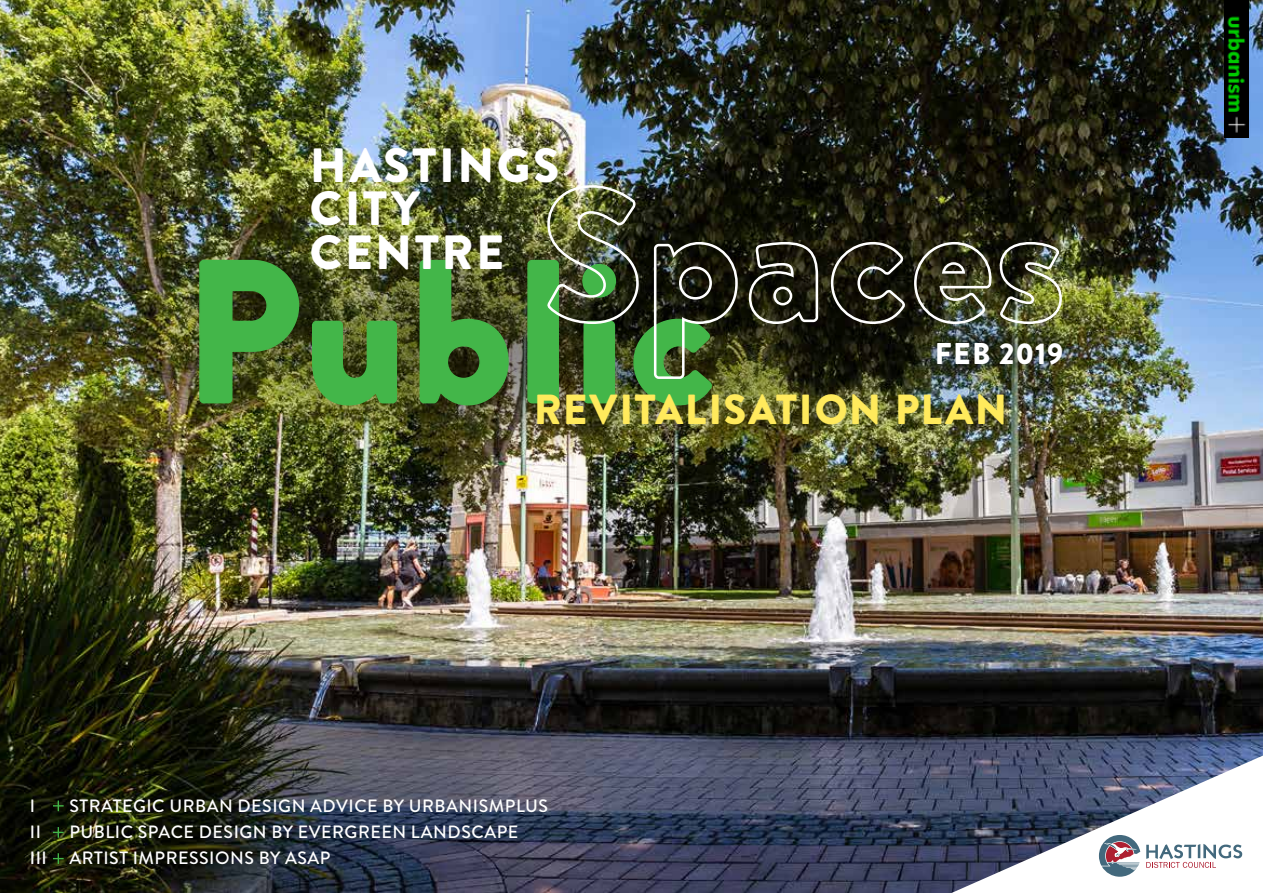
<style>
.page{position:relative;width:1263px;height:893px;background:#fff}
.page>*{position:absolute;margin:0;border:0;box-sizing:border-box;transform-origin:0 0}
.Heading_2{font:900 48px/43.5px "Brandon Grotesque";letter-spacing:.05em;color:#fff}
.Heading_2-2{font:900 42px "Brandon Grotesque";letter-spacing:.035em;color:#ffea5c}
.Heading_2-3{font:900 30px "Brandon Grotesque";letter-spacing:.03em;color:#fff}
.Heading_2-4{font:500 17.85px "Brandon Grotesque";letter-spacing:.03em;color:#fff}
</style>
<div class="page">
<img style="left:0;top:0;width:1263px;height:893px">
<img style="left:69px;top:236px;width:1073px;height:210px;border-radius:50%">
<svg style="left:951px;top:755px;width:312px;height:138px"></svg>
<svg style="left:53px;top:800px;width:11px;height:11px"></svg>
<svg style="left:53px;top:827px;width:11px;height:11px"></svg>
<svg style="left:53px;top:853px;width:11px;height:11px"></svg>
<div style="left:923px;top:327px;width:153px;height:52px;background:#000;opacity:.75"></div>
<div style="left:136px;top:197px;width:633px;height:269px;background:#000;opacity:.44"></div>
<img style="left:199px;top:259px;width:513px;height:147px">
<img style="left:544px;top:184px;width:519px;height:196px">
<img style="left:1225px;top:0;width:23px;height:138px">
<p class="Heading_2" style="left:310px;top:144px;width:251px">HASTINGS<br>CITY<br>CENTRE</p>
<p class="Heading_2-3" style="left:935px;top:333px;width:130px">FEB 2019</p>
<p class="Heading_2-2" style="left:534px;top:380px;width:475px">REVITALISATION PLAN</p>
<p class="Heading_2-4" style="left:30px;top:793px;width:7px">I</p>
<p class="Heading_2-4" style="left:69px;top:793px;width:480px">STRATEGIC URBAN DESIGN ADVICE BY URBANISMPLUS</p>
<p class="Heading_2-4" style="left:30px;top:820px;width:13px">II</p>
<p class="Heading_2-4" style="left:69px;top:820px;width:450px">PUBLIC SPACE DESIGN BY EVERGREEN LANDSCAPE</p>
<p class="Heading_2-4" style="left:30px;top:846px;width:19px">III</p>
<p class="Heading_2-4" style="left:69px;top:846px;width:263px">ARTIST IMPRESSIONS BY ASAP</p>
</div>
